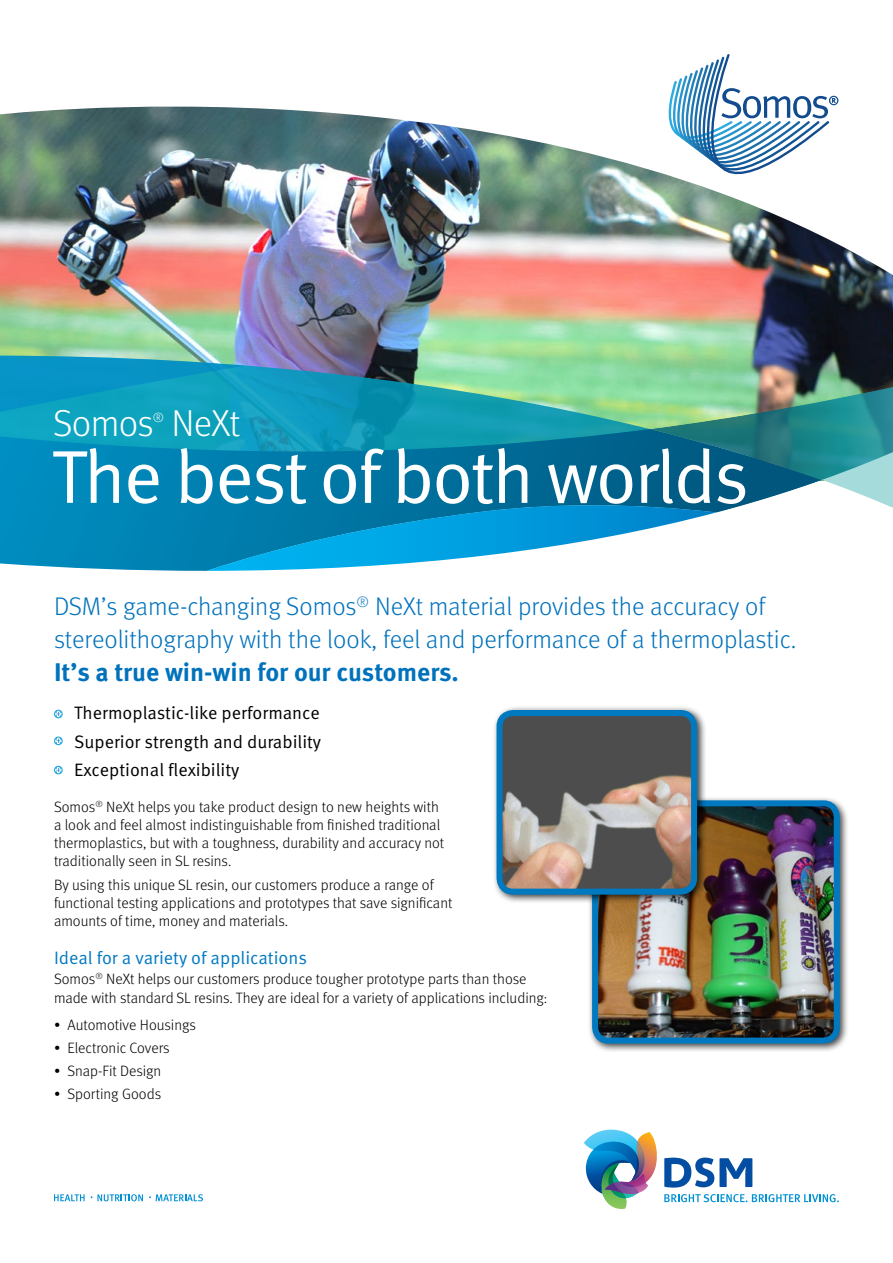
<style>
.page{position:relative;width:893px;height:1263px;background:#fff}
.page>*{position:absolute;margin:0;border:0;box-sizing:border-box;transform-origin:0 0}
.t1{font:75px "Meta Pro Norm";letter-spacing:-.035em;color:#fff}
.t2{font:300 37.5px "Meta Pro";letter-spacing:-.02em;color:#fff}
.t3{font:300 25.5px/33px "Meta Pro";color:#0072bc}
.t4{font:700 25.5px "Meta Pro";letter-spacing:-.005em;color:#0072bc}
.t5{font:18px/28.3px "Meta Pro Norm";color:#000;text-align:justify}
.t6{font:18px "Meta Pro Norm";color:#0079c1}
.t7{font:300 15px/18px "Meta Pro";color:#000}
.t8{font:300 13.2px "Meta Pro";color:#fff}
</style>
<div class="page">
<img style="left:0;top:283px;width:893px;height:73px">
<svg style="left:0;top:356px;width:893px;height:215px;background:#349cb4"></svg>
<svg style="left:584px;top:1130px;width:255px;height:79px"></svg>
<svg style="left:54px;top:1194px;width:31px;height:7px"></svg>
<svg style="left:91px;top:1194px;width:52px;height:7px"></svg>
<svg style="left:149px;top:1194px;width:54px;height:7px"></svg>
<svg style="left:54px;top:710px;width:9px;height:8px"></svg>
<svg style="left:54px;top:736px;width:9px;height:9px"></svg>
<svg style="left:54px;top:766px;width:9px;height:8px"></svg>
<div style="left:588px;top:796px;width:261px;height:257px;background:#000;opacity:.75"></div>
<img style="left:595px;top:803px;width:242px;height:237px">
<div style="left:592px;top:800px;width:248px;height:243px;border:6px solid #0079c1;border-radius:14px"></div>
<div style="left:492px;top:705px;width:214px;height:199px;background:#000;opacity:.75"></div>
<img style="left:500px;top:713px;width:194px;height:179px">
<div style="left:497px;top:710px;width:200px;height:185px;border:6px solid #0079c1;border-radius:14px"></div>
<img style="left:0;top:99px;width:893px;height:184px">
<svg style="left:669px;top:54px;width:169px;height:120px"></svg>
<h2 class="t2" style="left:53px;top:396px;width:102px">Somos</h2>
<p class="t8" style="left:153px;top:408px;width:13px">®</p>
<h2 class="t2" style="left:172px;top:396px;width:70px">NeXt</h2>
<h1 class="t1" style="left:51px;top:420px;width:699px">The best of both worlds</h1>
<h3 class="t3" style="left:54px;top:589px;width:744px">DSM’s game-changing Somos<sup>®</sup> NeXt material provides the accuracy of stereolithography with the look, feel and performance of a thermoplastic.</h3>
<h3 class="t4" style="left:54px;top:652px;width:406px">It’s a true win-win for our customers.</h3>
<p class="t5" style="left:74px;top:698px;width:248px">Thermoplastic-like performance Superior strength and durability Exceptional flexibility</p>
<p class="t7" style="left:54px;top:797px;width:392px">Somos<sup>®</sup> NeXt helps you take product design to new heights with a look and feel almost indistinguishable from finished traditional thermoplastics, but with a toughness, durability and accuracy not traditionally seen in SL resins.</p>
<p class="t7" style="left:54px;top:875px;width:400px">By using this unique SL resin, our customers produce a range of functional testing applications and prototypes that save significant amounts of time, money and materials.</p>
<p class="t6" style="left:54px;top:944px;width:255px">Ideal for a variety of applications</p>
<p class="t7" style="left:54px;top:968px;width:495px;line-height:19.5px">Somos<sup>®</sup> NeXt helps our customers produce tougher prototype parts than those made with standard SL resins. They are ideal for a variety of applications including:</p>
<p class="t7" style="left:54px;top:1015px;width:143px">• Automotive Housings</p>
<p class="t7" style="left:54px;top:1038px;width:117px">• Electronic Covers</p>
<p class="t7" style="left:54px;top:1061px;width:109px">• Snap-Fit Design</p>
<p class="t7" style="left:54px;top:1084px;width:109px">• Sporting Goods</p>
</div>
